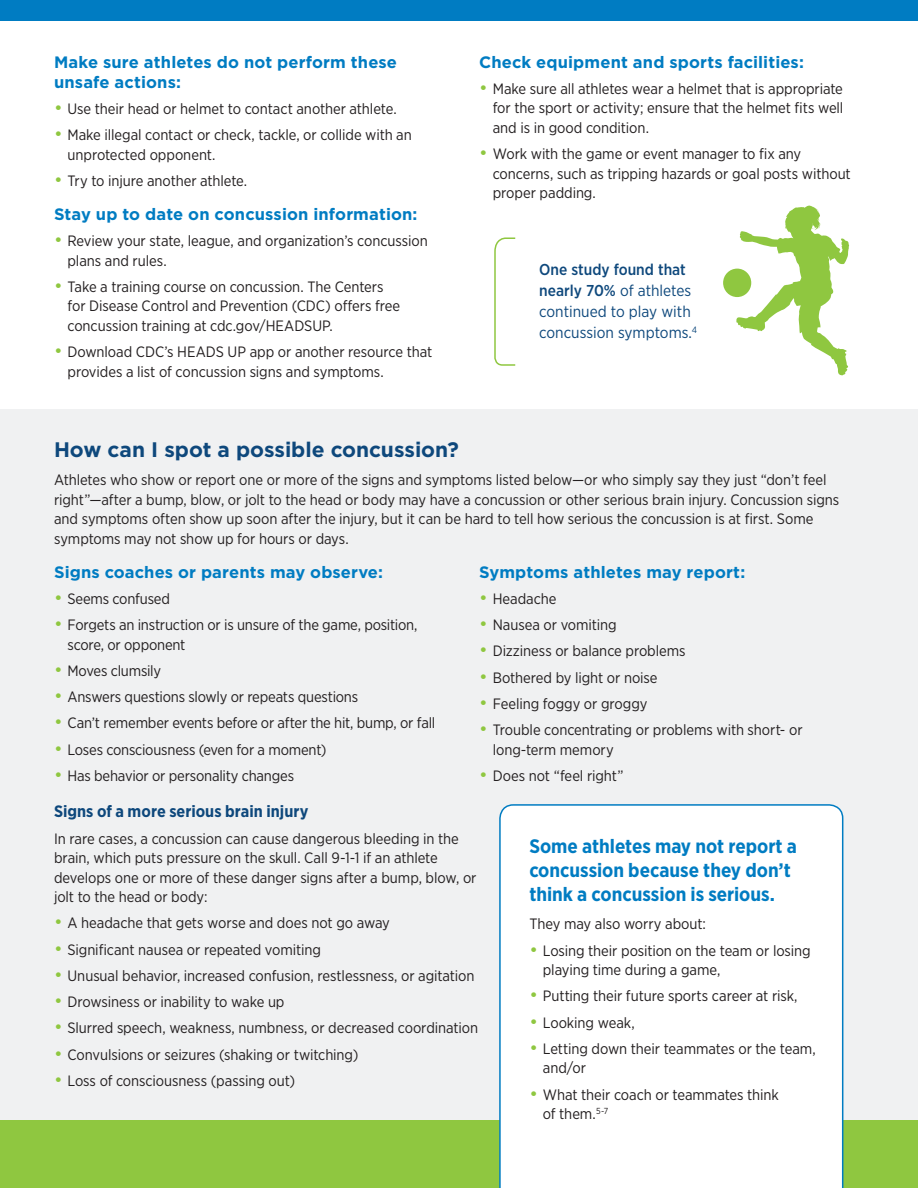
<style>
.page{position:relative;width:918px;height:1188px;background:#fff}
.page>*{position:absolute;margin:0;border:0;box-sizing:border-box;transform-origin:0 0}
.t1{font:700 21px "Gotham";color:#0e487c}
.t2{font:700 19.5px/24px "Gotham Narrow";color:#007cc2}
.t3{font:700 16.5px/20.2px "Gotham";letter-spacing:.005em;color:#007cc2}
.t4{font:700 16.5px "Gotham Narrow";color:#0e487c}
.t5{font:15.75px/21px "Gotham Narrow";color:#0e487c}
.t6{font:15px/19.5px "Gotham Narrow";letter-spacing:-.005em;color:#231f20}
.s1{font-family:"Gotham";font-size:18px;color:#8fc740}
.s2{font-weight:500}
</style>
<div class="page">
<div style="left:0;top:410px;width:918px;height:711px;background:#f0f1f2"></div>
<div style="left:0;top:1120px;width:918px;height:68px;background:#8fc740"></div>
<div style="left:499px;top:804px;width:344px;height:384px;background:#fff"></div>
<div style="left:0;top:0;width:918px;height:20px;background:#007cc2"></div>
<svg style="left:736px;top:205px;width:113px;height:170px"></svg>
<div style="left:723px;top:269px;width:28px;height:28px;background:#8fc740;border-radius:50%"></div>
<svg style="left:494px;top:237px;width:22px;height:129px"></svg>
<h3 class="t3" style="left:54px;top:51px;width:345px">Make sure athletes do not perform these unsafe actions:</h3>
<p class="t6" style="left:54px;top:99px;width:344px"><span class="s1">•</span> Use their head or helmet to contact another athlete.</p>
<p class="t6" style="left:68px;top:125px;width:346px;text-indent:-14px"><span class="s1">•</span> Make illegal contact or check, tackle, or collide with an unprotected opponent.</p>
<p class="t6" style="left:54px;top:171px;width:195px"><span class="s1">•</span> Try to injure another athlete.</p>
<h3 class="t3" style="left:54px;top:204px;width:365px">Stay up to date on concussion information:</h3>
<p class="t6" style="left:68px;top:231px;width:362px;text-indent:-14px"><span class="s1">•</span> Review your state, league, and organization’s concussion plans and rules.</p>
<p class="t6" style="left:68px;top:277px;width:334px;text-indent:-14px"><span class="s1">•</span> Take a training course on concussion. The Centers for Disease Control and Prevention (CDC) offers free concussion training at cdc.gov/HEADSUP.</p>
<p class="t6" style="left:68px;top:342px;width:366px;text-indent:-14px"><span class="s1">•</span> Download CDC’s HEADS UP app or another resource that provides a list of concussion signs and symptoms.</p>
<h3 class="t3" style="left:479px;top:51px;width:326px">Check equipment and sports facilities:</h3>
<p class="t6" style="left:493px;top:79px;width:352px;text-align:justify;text-indent:-14px"><span class="s1">•</span> Make sure all athletes wear a helmet that is appropriate for the sport or activity; ensure that the helmet fits well and is in good condition.</p>
<p class="t6" style="left:493px;top:144px;width:360px;text-indent:-14px"><span class="s1">•</span> Work with the game or event manager to fix any concerns, such as tripping hazards or goal posts without proper padding.</p>
<p class="t5" style="left:539px;top:259px;width:159px"><span class="s2">One study found that nearly 70%</span> of athletes continued to play with concussion symptoms.<sup>4</sup></p>
<h2 class="t1" style="left:54px;top:437px;width:406px">How can I spot a possible concussion?</h2>
<p class="t6" style="left:54px;top:470px;width:787px">Athletes who show or report one or more of the signs and symptoms listed below—or who simply say they just “don’t feel right”—after a bump, blow, or jolt to the head or body may have a concussion or other serious brain injury. Concussion signs and symptoms often show up soon after the injury, but it can be hard to tell how serious the concussion is at first. Some symptoms may not show up for hours or days.</p>
<h3 class="t3" style="left:54px;top:561px;width:331px">Signs coaches or parents may observe:</h3>
<p class="t6" style="left:54px;top:589px;width:117px"><span class="s1">•</span> Seems confused</p>
<p class="t6" style="left:68px;top:615px;width:352px;text-indent:-14px"><span class="s1">•</span> Forgets an instruction or is unsure of the game, position, score, or opponent</p>
<p class="t6" style="left:54px;top:661px;width:109px"><span class="s1">•</span> Moves clumsily</p>
<p class="t6" style="left:54px;top:687px;width:306px"><span class="s1">•</span> Answers questions slowly or repeats questions</p>
<p class="t6" style="left:54px;top:713px;width:383px"><span class="s1">•</span> Can’t remember events before or after the hit, bump, or fall</p>
<p class="t6" style="left:54px;top:739px;width:274px"><span class="s1">•</span> Loses consciousness (even for a moment)</p>
<p class="t6" style="left:54px;top:766px;width:242px"><span class="s1">•</span> Has behavior or personality changes</p>
<h3 class="t3" style="left:479px;top:561px;width:268px">Symptoms athletes may report:</h3>
<p class="t6" style="left:479px;top:589px;width:79px"><span class="s1">•</span> Headache</p>
<p class="t6" style="left:479px;top:615px;width:139px"><span class="s1">•</span> Nausea or vomiting</p>
<p class="t6" style="left:479px;top:641px;width:208px"><span class="s1">•</span> Dizziness or balance problems</p>
<p class="t6" style="left:479px;top:667px;width:180px"><span class="s1">•</span> Bothered by light or noise</p>
<p class="t6" style="left:479px;top:694px;width:170px"><span class="s1">•</span> Feeling foggy or groggy</p>
<p class="t6" style="left:493px;top:720px;width:311px;text-indent:-14px"><span class="s1">•</span> Trouble concentrating or problems with short- or long-term memory</p>
<p class="t6" style="left:479px;top:766px;width:146px"><span class="s1">•</span> Does not “feel right”</p>
<p class="t4" style="left:54px;top:801px;width:256px">Signs of a more serious brain injury</p>
<p class="t6" style="left:54px;top:828px;width:424px">In rare cases, a concussion can cause dangerous bleeding in the brain, which puts pressure on the skull. Call 9-1-1 if an athlete develops one or more of these danger signs after a bump, blow, or jolt to the head or body:</p>
<p class="t6" style="left:54px;top:913px;width:338px"><span class="s1">•</span> A headache that gets worse and does not go away</p>
<p class="t6" style="left:54px;top:939px;width:269px"><span class="s1">•</span> Significant nausea or repeated vomiting</p>
<p class="t6" style="left:54px;top:966px;width:422px"><span class="s1">•</span> Unusual behavior, increased confusion, restlessness, or agitation</p>
<p class="t6" style="left:54px;top:992px;width:232px"><span class="s1">•</span> Drowsiness or inability to wake up</p>
<p class="t6" style="left:54px;top:1018px;width:426px"><span class="s1">•</span> Slurred speech, weakness, numbness, or decreased coordination</p>
<p class="t6" style="left:54px;top:1044px;width:306px"><span class="s1">•</span> Convulsions or seizures (shaking or twitching)</p>
<p class="t6" style="left:54px;top:1071px;width:243px"><span class="s1">•</span> Loss of consciousness (passing out)</p>
<h3 class="t2" style="left:529px;top:834px;width:269px">Some athletes may not report a concussion because they don’t think a concussion is serious.</h3>
<p class="t6" style="left:529px;top:914px;width:178px">They may also worry about:</p>
<p class="t6" style="left:543px;top:940px;width:269px;text-indent:-14px"><span class="s1">•</span> Losing their position on the team or losing playing time during a game,</p>
<p class="t6" style="left:529px;top:986px;width:270px"><span class="s1">•</span> Putting their future sports career at risk,</p>
<p class="t6" style="left:529px;top:1012px;width:107px"><span class="s1">•</span> Looking weak,</p>
<p class="t6" style="left:543px;top:1038px;width:274px;text-indent:-14px"><span class="s1">•</span> Letting down their teammates or the team, and/or</p>
<p class="t6" style="left:543px;top:1084px;width:238px;text-indent:-14px"><span class="s1">•</span> What their coach or teammates think of them.<sup>5-7</sup></p>
</div>
